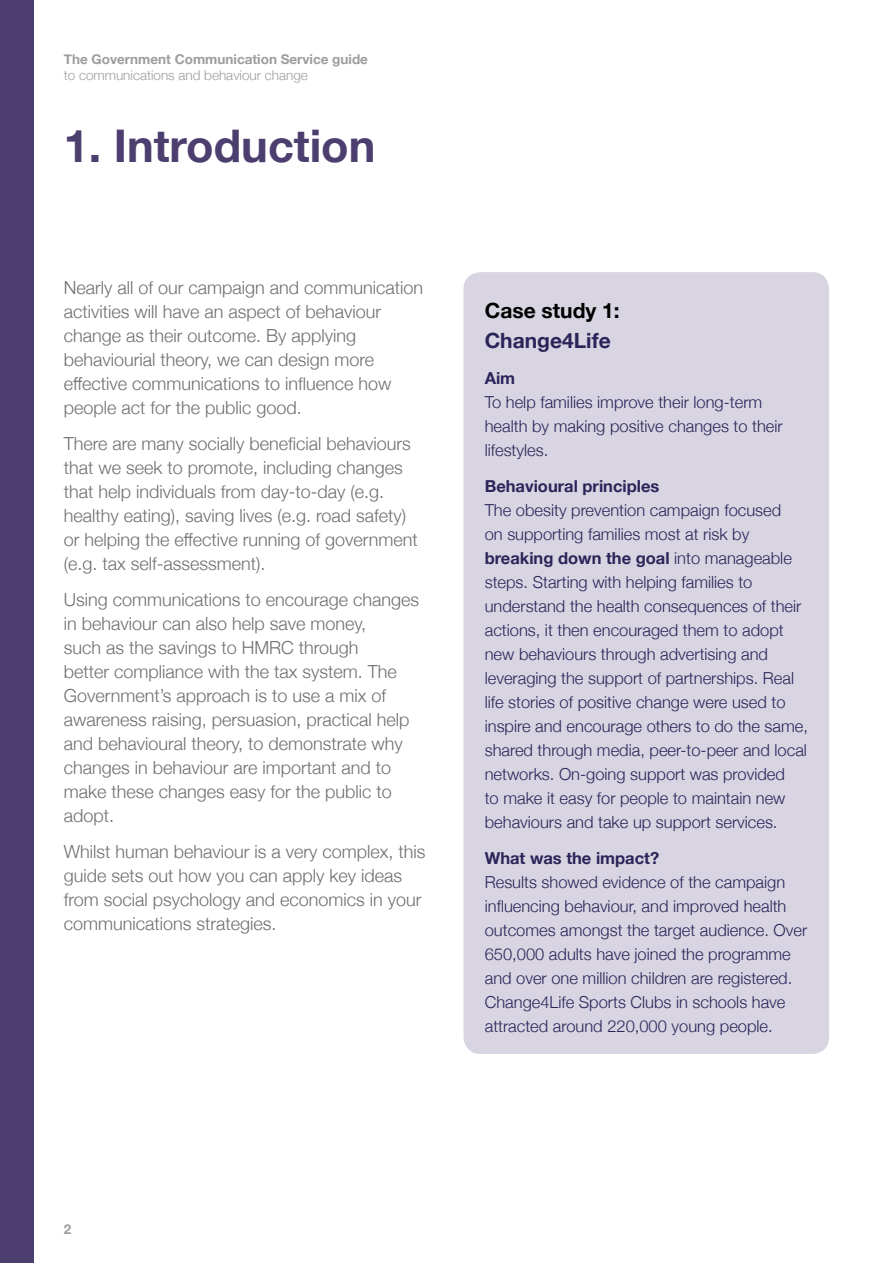
<style>
.page{position:relative;width:893px;height:1263px;background:#fff}
.page>*{position:absolute;margin:0;border:0;box-sizing:border-box;transform-origin:0 0}
.t1{font:700 45px "Helvetica Neue";color:#4c3e6e}
.t2{font:700 21px/30px "Helvetica Neue";color:#000}
.t3{font:300 18px/24px "Helvetica Neue";color:#706f6f}
.t4{font:300 16.5px/24px "Helvetica Neue";color:#2a2559}
.t5{font:700 13.5px "Helvetica Neue";color:#9d9d9c}
.t6{font:300 13.5px "Helvetica Neue";color:#9d9d9c}
.s1{color:#2a2559}
.s2{font-weight:700}
</style>
<div class="page">
<div style="left:0;top:0;width:34px;height:1263px;background:#4c3e6e"></div>
<div style="left:463px;top:272px;width:366px;height:782px;background:#d9d4e1;border-radius:17px"></div>
<p class="t5" style="left:64px;top:48px;width:306px">The Government Communication Service guide</p>
<p class="t6" style="left:64px;top:64px;width:246px">to communications and behaviour change</p>
<p class="t1" style="left:64px;top:110px;width:313px">1. Introduction</p>
<p class="t3" style="left:64px;top:274px;width:361px">Nearly all of our campaign and communication activities will have an aspect of behaviour change as their outcome. By applying behaviourial theory, we can design more effective communications to influence how people act for the public good.</p>
<p class="t3" style="left:64px;top:430px;width:356px">There are many socially beneficial behaviours that we seek to promote, including changes that help individuals from day-to-day (e.g. healthy eating), saving lives (e.g. road safety) or helping the effective running of government (e.g. tax self-assessment).</p>
<p class="t3" style="left:64px;top:586px;width:357px">Using communications to encourage changes in behaviour can also help save money,<br>such as the savings to HMRC through<br>better compliance with the tax system. The Government’s approach is to use a mix of awareness raising, persuasion, practical help and behavioural theory, to demonstrate why changes in behaviour are important and to make these changes easy for the public to adopt.</p>
<p class="t3" style="left:64px;top:838px;width:363px">Whilst human behaviour is a very complex, this guide sets out how you can apply key ideas from social psychology and economics in your communications strategies.</p>
<p class="t2" style="left:485px;top:296px;width:136px">Case study 1:<br><span class="s1">Change4Life</span></p>
<p class="t4" style="left:485px;top:365px;width:299px"><span class="s2">Aim<br></span>To help families improve their long-term health by making positive changes to their lifestyles.</p>
<p class="t4" style="left:485px;top:473px;width:325px"><span class="s2">Behavioural principles<br></span>The obesity prevention campaign focused<br>on supporting families most at risk by <span class="s2">breaking down the goal</span> into manageable steps. Starting with helping families to understand the health consequences of their actions, it then encouraged them to adopt new behaviours through advertising and leveraging the support of partnerships. Real life stories of positive change were used to inspire and encourage others to do the same, shared through media, peer-to-peer and local networks. On-going support was provided<br>to make it easy for people to maintain new behaviours and take up support services.</p>
<p class="t4" style="left:485px;top:845px;width:324px"><span class="s2">What was the impact?<br></span>Results showed evidence of the campaign influencing behaviour, and improved health outcomes amongst the target audience. Over 650,000 adults have joined the programme and over one million children are registered.<br>Change4Life Sports Clubs in schools have attracted around 220,000 young people.</p>
<p class="t5" style="left:64px;top:1218px;width:9px">2</p>
</div>
